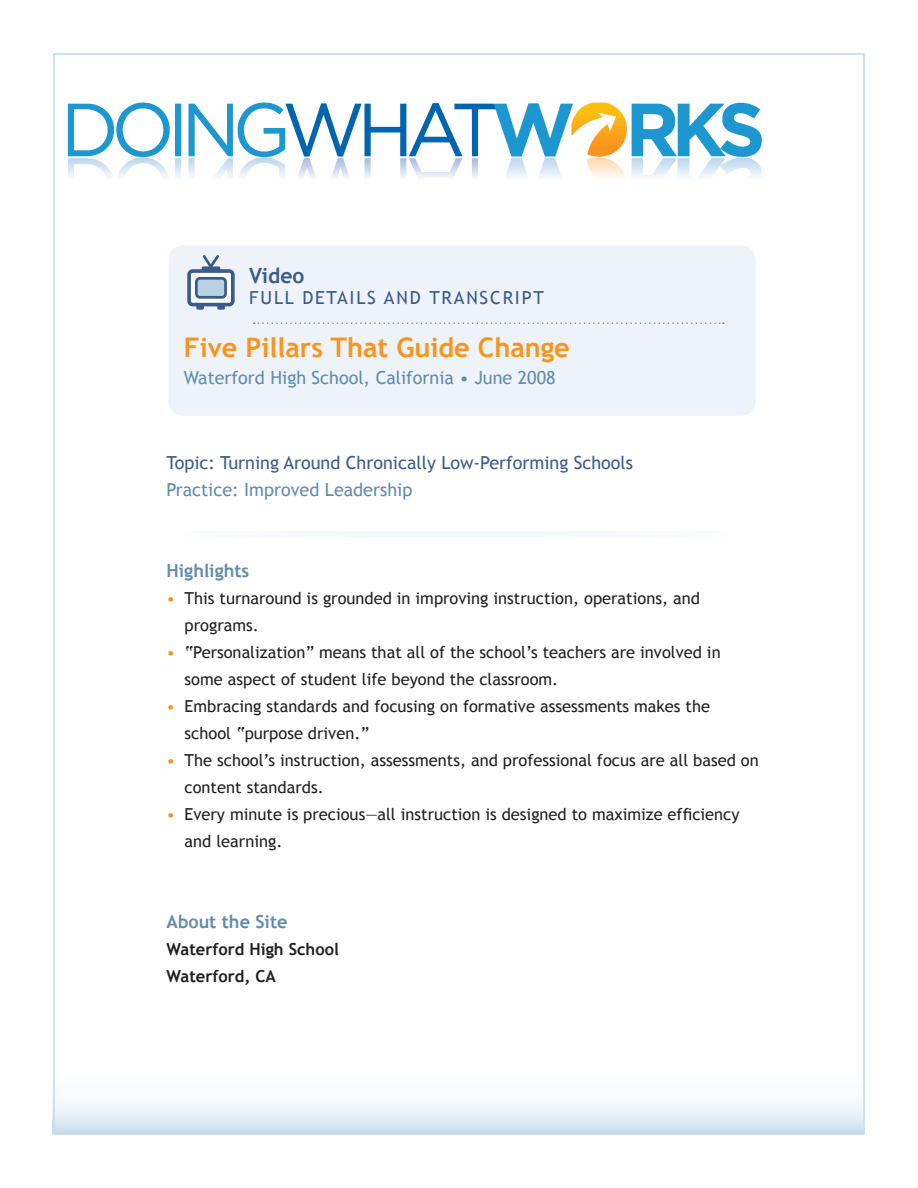
<style>
.page{position:relative;width:918px;height:1188px;background:#fff}
.page>*{position:absolute;margin:0;border:0;box-sizing:border-box;transform-origin:0 0}
.t1{font:700 27px "Trebuchet MS";color:#fa941c}
.t2{font:700 21px "Trebuchet MS";color:#3b5c8a}
.location_date{font:18px "Trebuchet MS";color:#618cad}
.t3{font:18px "Trebuchet MS";color:#3b5c8a}
.t4{font:18px "Trebuchet MS";letter-spacing:.1em;color:#3b5c8a}
.t5{font:700 18px "Trebuchet MS";color:#618cad}
.t6{font:16.5px/27px "Trebuchet MS";color:#231f20}
.t7{font:700 16.5px "Trebuchet MS";color:#231f20}
.s1{color:#fa941c}
</style>
<div class="page">
<svg style="left:56px;top:1102px;width:806px;height:30px"></svg>
<div style="left:171px;top:531px;width:564px;height:6px;border:2px solid #fff"></div>
<div style="left:169px;top:245px;width:587px;height:171px;background:#edf3f8;border-radius:15px"></div>
<div style="left:189px;top:271px;width:44px;height:34px;background:#fff;border-radius:4px"></div>
<div style="left:187px;top:269px;width:48px;height:37px;border:4px solid #3b5c8a;border-radius:4px"></div>
<div style="left:196px;top:278px;width:30px;height:19px;background:#bad1e3;border-radius:4px"></div>
<div style="left:195px;top:277px;width:32px;height:22px;border:3px solid #3b5c8a;border-radius:4px"></div>
<svg style="left:200px;top:255px;width:22px;height:17px"></svg>
<svg style="left:196px;top:304px;width:8px;height:6px"></svg>
<svg style="left:217px;top:304px;width:8px;height:6px"></svg>
<svg style="left:254px;top:322px;width:470px;height:2px"></svg>
<img style="left:67px;top:102px;width:695px;height:76px">
<p class="t2" style="left:249px;top:263px;width:57px">Video</p>
<p class="t4" style="left:249px;top:287px;width:296px">FULL DETAILS AND TRANSCRIPT</p>
<p class="t1" style="left:184px;top:331px;width:387px">Five Pillars That Guide Change</p>
<p class="location_date" style="left:184px;top:367px;width:373px">Waterford High School, California • June 2008</p>
<p class="t3" style="left:167px;top:452px;width:468px">Topic: Turning Around Chronically Low-Performing Schools</p>
<p class="location_date" style="left:167px;top:479px;width:247px">Practice: Improved Leadership</p>
<p class="t5" style="left:167px;top:560px;width:84px">Highlights</p>
<p class="t6" style="left:185px;top:585px;width:517px;text-indent:-18px"><span class="s1">•</span> This turnaround is grounded in improving instruction, operations, and programs.</p>
<p class="t6" style="left:185px;top:639px;width:538px;text-indent:-18px"><span class="s1">•</span> “Personalization” means that all of the school’s teachers are involved in some aspect of student life beyond the classroom.</p>
<p class="t6" style="left:185px;top:693px;width:527px;text-indent:-18px"><span class="s1">•</span> Embracing standards and focusing on formative assessments makes the school “purpose driven.”</p>
<p class="t6" style="left:185px;top:747px;width:576px;text-indent:-18px"><span class="s1">•</span> The school’s instruction, assessments, and professional focus are all based on content standards.</p>
<p class="t6" style="left:185px;top:801px;width:556px;text-indent:-18px"><span class="s1">•</span> Every minute is precious—all instruction is designed to maximize efficiency and learning.</p>
<p class="t5" style="left:167px;top:911px;width:122px">About the Site</p>
<p class="t7" style="left:167px;top:939px;width:174px">Waterford High School</p>
<p class="t7" style="left:167px;top:966px;width:111px">Waterford, CA</p>
</div>
